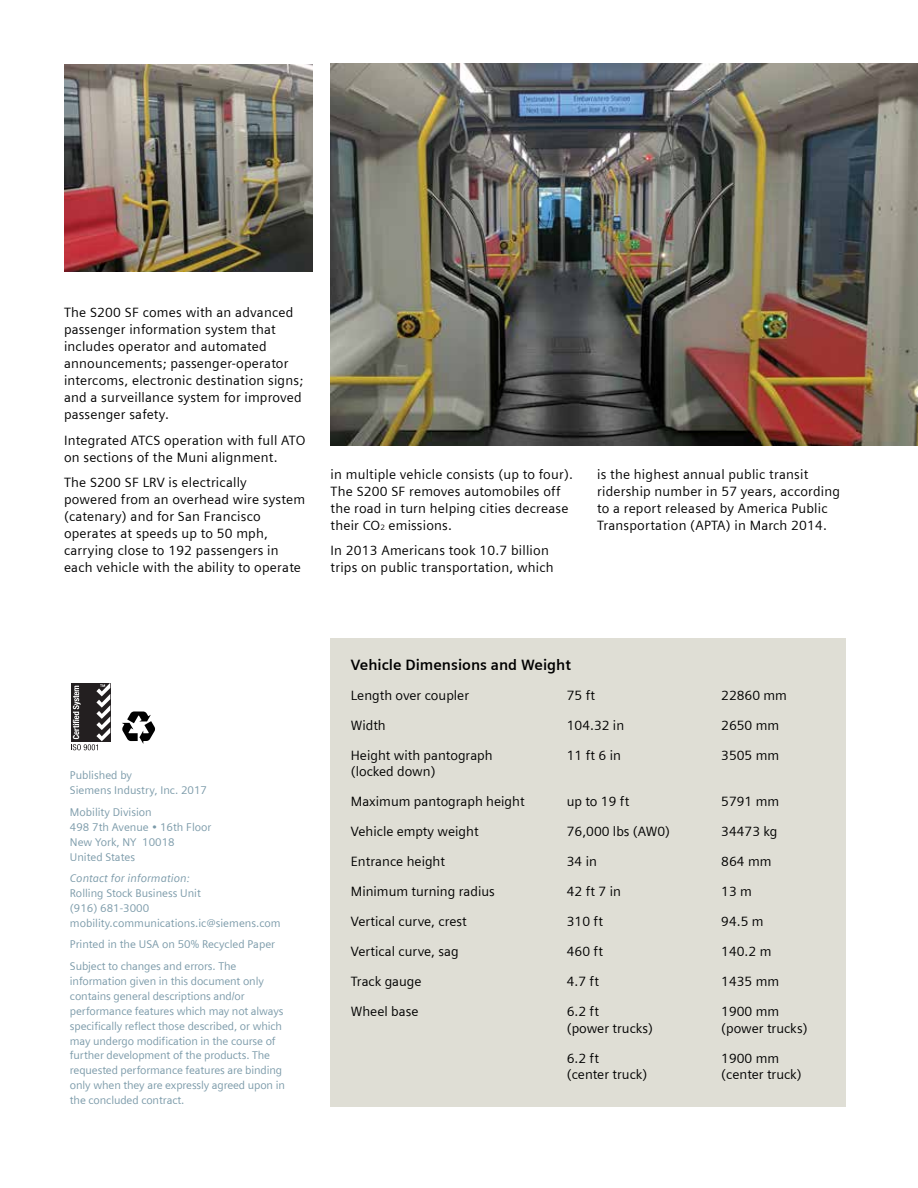
<style>
.page{position:relative;width:918px;height:1188px;background:#fff}
.page>*{position:absolute;margin:0;border:0;box-sizing:border-box;transform-origin:0 0}
.t1{font:700 15px "Siemens Sans";color:#000}
.t2{font:13.5px/17px "Siemens Sans";letter-spacing:.015em;color:#000}
.t3{font:11.25px/14.9px "Siemens Sans";letter-spacing:-.01em;color:#7b9aa9}
.t4{font:italic 11.25px "Siemens Sans";color:#7b9aa9}
.s1{font-size:7.8px}
</style>
<div class="page">
<svg style="left:71px;top:683px;width:39px;height:67px"></svg>
<svg style="left:122px;top:711px;width:33px;height:33px"></svg>
<div style="left:331px;top:638px;width:515px;height:469px;background:#dfded5"></div>
<img style="left:331px;top:64px;width:587px;height:381px">
<img style="left:64px;top:64px;width:249px;height:207px">
<p class="t2" style="left:64px;top:304px;width:241px">The S200 SF comes with an advanced passenger information system that includes operator and automated announcements; passenger-operator intercoms, electronic destination signs; and a surveillance system for improved passenger safety.</p>
<p class="t2" style="left:64px;top:432px;width:243px">Integrated ATCS operation with full ATO on sections of the Muni alignment.</p>
<p class="t2" style="left:64px;top:474px;width:243px">The S200 SF LRV is electrically<br>powered from an overhead wire system (catenary) and for San Francisco operates at speeds up to 50 mph, carrying close to 192 passengers in each vehicle with the ability to operate</p>
<p class="t2" style="left:331px;top:466px;width:244px">in multiple vehicle consists (up to four).<br>The S200 SF removes automobiles off the road in turn helping cities decrease their CO<span class="s1">2</span> emissions.</p>
<p class="t2" style="left:331px;top:542px;width:225px">In 2013 Americans took 10.7 billion trips on public transportation, which</p>
<p class="t2" style="left:597px;top:466px;width:244px">is the highest annual public transit ridership number in 57 years, according to a report released by America Public Transportation (APTA) in March 2014.</p>
<p class="t3" style="left:70px;top:768px;width:139px">Published by<br>Siemens Industry, Inc. 2017</p>
<p class="t3" style="left:70px;top:805px;width:143px">Mobility Division<br>498 7th Avenue • 16th Floor<br>New York, NY 10018<br>United States</p>
<p class="t4" style="left:70px;top:872px;width:121px">Contact for information:</p>
<p class="t3" style="left:70px;top:886px;width:212px">Rolling Stock Business Unit<br>(916) 681-3000 mobility.communications.ic@siemens.com</p>
<p class="t3" style="left:70px;top:934px;width:207px;line-height:21.6px">Printed in the USA on 50% Recycled Paper<br>Subject to changes and errors. The</p>
<p class="t3" style="left:70px;top:974px;width:217px">information given in this document only contains general descriptions and/or performance features which may not always specifically reflect those described, or which may undergo modification in the course of further development of the products. The requested performance features are binding only when they are expressly agreed upon in the concluded contract.</p>
<p class="t1" style="left:351px;top:656px;width:222px">Vehicle Dimensions and Weight</p>
<p class="t2" style="left:351px;top:687px;width:120px">Length over coupler</p>
<p class="t2" style="left:567px;top:687px;width:30px">75 ft</p>
<p class="t2" style="left:721px;top:687px;width:67px">22860 mm</p>
<p class="t2" style="left:351px;top:717px;width:36px">Width</p>
<p class="t2" style="left:567px;top:717px;width:59px">104.32 in</p>
<p class="t2" style="left:721px;top:717px;width:59px">2650 mm</p>
<p class="t2" style="left:351px;top:747px;width:143px">Height with pantograph</p>
<p class="t2" style="left:567px;top:747px;width:56px">11 ft 6 in</p>
<p class="t2" style="left:721px;top:747px;width:59px">3505 mm</p>
<p class="t2" style="left:351px;top:763px;width:86px">(locked down)</p>
<p class="t2" style="left:351px;top:793px;width:175px">Maximum pantograph height</p>
<p class="t2" style="left:567px;top:793px;width:64px">up to 19 ft</p>
<p class="t2" style="left:721px;top:793px;width:59px">5791 mm</p>
<p class="t2" style="left:351px;top:823px;width:129px">Vehicle empty weight</p>
<p class="t2" style="left:567px;top:823px;width:105px">76,000 lbs (AW0)</p>
<p class="t2" style="left:721px;top:823px;width:58px">34473 kg</p>
<p class="t2" style="left:351px;top:853px;width:96px">Entrance height</p>
<p class="t2" style="left:567px;top:853px;width:32px">34 in</p>
<p class="t2" style="left:721px;top:853px;width:52px">864 mm</p>
<p class="t2" style="left:351px;top:883px;width:146px">Minimum turning radius</p>
<p class="t2" style="left:567px;top:883px;width:56px">42 ft 7 in</p>
<p class="t2" style="left:721px;top:883px;width:32px">13 m</p>
<p class="t2" style="left:351px;top:913px;width:117px">Vertical curve, crest</p>
<p class="t2" style="left:567px;top:913px;width:38px">310 ft</p>
<p class="t2" style="left:721px;top:913px;width:44px">94.5 m</p>
<p class="t2" style="left:351px;top:943px;width:109px">Vertical curve, sag</p>
<p class="t2" style="left:567px;top:943px;width:38px">460 ft</p>
<p class="t2" style="left:721px;top:943px;width:52px">140.2 m</p>
<p class="t2" style="left:351px;top:973px;width:72px">Track gauge</p>
<p class="t2" style="left:567px;top:973px;width:34px">4.7 ft</p>
<p class="t2" style="left:721px;top:973px;width:59px">1435 mm</p>
<p class="t2" style="left:351px;top:1003px;width:69px">Wheel base</p>
<p class="t2" style="left:567px;top:1003px;width:34px">6.2 ft</p>
<p class="t2" style="left:721px;top:1003px;width:59px">1900 mm</p>
<p class="t2" style="left:567px;top:1020px;width:88px">(power trucks)</p>
<p class="t2" style="left:721px;top:1020px;width:88px">(power trucks)</p>
<p class="t2" style="left:567px;top:1050px;width:34px">6.2 ft</p>
<p class="t2" style="left:721px;top:1050px;width:59px">1900 mm</p>
<p class="t2" style="left:567px;top:1066px;width:82px">(center truck)</p>
<p class="t2" style="left:721px;top:1066px;width:82px">(center truck)</p>
</div>
